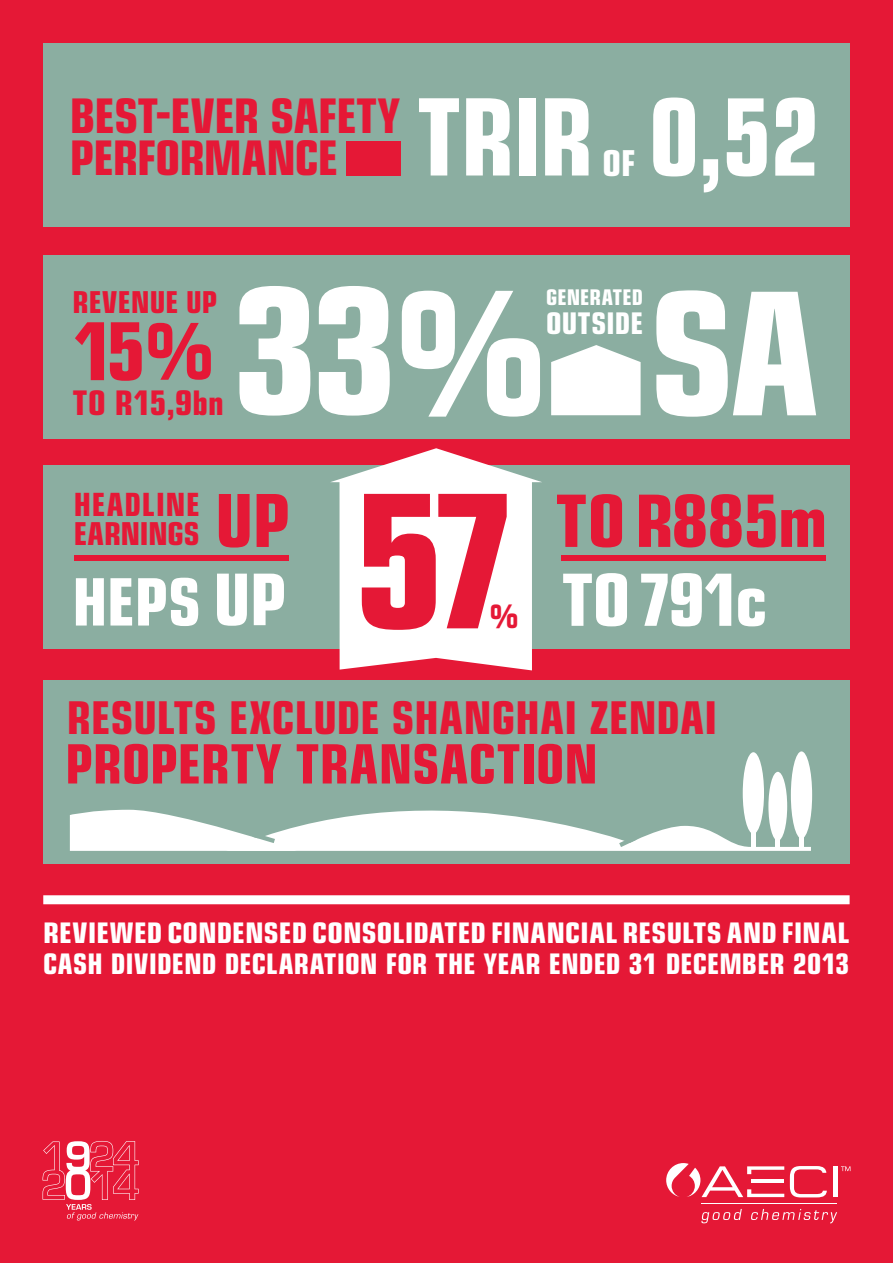
<style>
.page{position:relative;width:893px;height:1263px;background:#e51836}
.page>*{position:absolute;margin:0;border:0;box-sizing:border-box;transform-origin:0 0}
.t1{font:700 condensed 185.7px "Eurostile";color:#e51836}
.t2{font:700 condensed 175.2px "Eurostile";color:#fff}
.t3{font:700 condensed 170.7px "Eurostile";color:#fff}
.t4{font:700 condensed 106.65px "Eurostile";letter-spacing:-.02em;color:#fff;scale:.94 1}
.t5{font:700 condensed 79.95px "Eurostile";color:#e51836}
.t6{font:700 condensed 73.2px "Eurostile";color:#e51836}
.t7{font:700 condensed 72.15px "Eurostile";letter-spacing:-.005em;color:#e51836}
.t8{font:700 condensed 72px "Eurostile";color:#fff}
.t9{font:700 condensed 65.4px "Eurostile";color:#fff}
.t10{font:700 condensed 54.3px "Eurostile";letter-spacing:.01em;color:#e51836}
.t11{font:700 condensed 47.7px/42.9px "Eurostile";letter-spacing:-.01em;color:#e51836}
.t12{font:700 condensed 45.15px "Eurostile";letter-spacing:.005em;color:#e51836}
.t13{font:700 condensed 35.7px "Eurostile";color:#fff}
.t14{font:700 condensed 33.9px "Eurostile";color:#e51836}
.t15{font:700 condensed 32.25px "Eurostile";color:#e51836}
.t16{font:700 condensed 32.1px "Eurostile";letter-spacing:.02em;color:#e51836}
.t17{font:700 condensed 31.65px "Eurostile";letter-spacing:-.015em;color:#e51836}
.t18{font:700 condensed 30.15px "Eurostile";color:#e51836}
.t19{font:700 condensed 29.85px "Eurostile";letter-spacing:.005em;color:#fff}
.t20{font:700 condensed 28.35px/31.5px "Eurostile";letter-spacing:.005em;color:#fff;scale:1.05 1}
.t21{font:700 condensed 21.6px "Eurostile";letter-spacing:.005em;color:#fff}
.s1{font-size:76.95px}
.s2{font-style:inherit}
.s3{font-size:170.25px}
.s4{font-size:71.25px}
</style>
<div class="page">
<svg style="left:701px;top:1209px;width:41px;height:14px"></svg>
<svg style="left:751px;top:1209px;width:86px;height:14px"></svg>
<svg style="left:790px;top:1166px;width:37px;height:31px"></svg>
<hr style="left:833px;top:1166px;width:4px;height:31px;background:#fff">
<hr style="left:701px;top:1203px;width:136px;height:1px;background:#fff">
<svg style="left:666px;top:1163px;width:118px;height:34px"></svg>
<svg style="left:841px;top:1166px;width:9px;height:5px"></svg>
<svg style="left:43px;top:1141px;width:96px;height:79px"></svg>
<div style="left:43px;top:895px;width:807px;height:9px;background:#fff"></div>
<div style="left:43px;top:255px;width:807px;height:184px;background:#8baea1"></div>
<div style="left:43px;top:680px;width:807px;height:183px;background:#8baea1"></div>
<svg style="left:297px;top:765px;width:514px;height:86px"></svg>
<hr style="left:751px;top:831px;width:4px;height:16px;background:#fff">
<div style="left:743px;top:752px;width:21px;height:82px;background:#fff;border-radius:50%"></div>
<hr style="left:776px;top:831px;width:4px;height:16px;background:#fff">
<div style="left:768px;top:772px;width:19px;height:69px;background:#fff;border-radius:50%"></div>
<hr style="left:800px;top:831px;width:4px;height:16px;background:#fff">
<div style="left:791px;top:751px;width:21px;height:87px;background:#fff;border-radius:50%"></div>
<svg style="left:614px;top:832px;width:27px;height:19px"></svg>
<svg style="left:70px;top:810px;width:227px;height:41px"></svg>
<svg style="left:551px;top:345px;width:90px;height:70px;background:#f0f4f2"></svg>
<div style="left:43px;top:43px;width:807px;height:184px;background:#8baea1"></div>
<div style="left:346px;top:141px;width:55px;height:35px;background:#e51836"></div>
<div style="left:43px;top:466px;width:807px;height:183px;background:#8baea1"></div>
<svg style="left:330px;top:448px;width:212px;height:222px;fill:#fff"></svg>
<div style="left:74px;top:555px;width:215px;height:5px;background:#e51836"></div>
<div style="left:561px;top:555px;width:264px;height:5px;background:#e51836"></div>
<h1 class="t11" style="left:70px;top:94px;width:331px">BEST-EVER SAFETY<br>PERFORMANCE</h1>
<h1 class="t4" style="left:418px;top:73px;width:189px">TRIR</h1>
<h1 class="t13" style="left:602px;top:141px;width:34px">OF</h1>
<h1 class="t4" style="left:649px;top:73px;width:184px">0,52</h1>
<h1 class="t18" style="left:73px;top:284px;width:146px">REVENUE UP</h1>
<h1 class="t5" style="left:74px;top:303px;width:141px">15<span class="s1">%</span></h1>
<h1 class="t14" style="left:73px;top:383px;width:152px">TO R15,9<span class="s2">bn</span></h1>
<h1 class="t2" style="left:233px;top:245px;width:313px">33<span class="s3">%</span></h1>
<h1 class="t21" style="left:546px;top:284px;width:98px">GENERATED</h1>
<h1 class="t19" style="left:546px;top:305px;width:99px">OUTSIDE</h1>
<h1 class="t3" style="left:649px;top:251px;width:171px">SA</h1>
<h1 class="t16" style="left:74px;top:485px;width:127px">HEADLINE</h1>
<h1 class="t17" style="left:74px;top:515px;width:127px">EARNINGS</h1>
<h1 class="t9" style="left:72px;top:562px;width:215px">HEPS <span class="s4">UP</span></h1>
<h1 class="t6" style="left:215px;top:476px;width:75px">UP</h1>
<h1 class="t1" style="left:352px;top:449px;width:171px">57</h1>
<h1 class="t15" style="left:490px;top:597px;width:30px">%</h1>
<h1 class="t7" style="left:556px;top:477px;width:273px">TO R885<span class="s2">m</span></h1>
<h1 class="t8" style="left:562px;top:556px;width:207px">TO 791<span class="s2">c</span></h1>
<h1 class="t12" style="left:67px;top:690px;width:652px">RESULTS EXCLUDE SHANGHAI ZENDAI</h1>
<h1 class="t10" style="left:65px;top:731px;width:534px">PROPERTY TRANSACTION</h1>
<p class="t20" style="left:43px;top:916px;width:769px">REVIEWED CONDENSED CONSOLIDATED FINANCIAL RESULTS AND FINAL<br>CASH DIVIDEND DECLARATION FOR THE YEAR ENDED 31 DECEMBER 2013</p>
</div>
